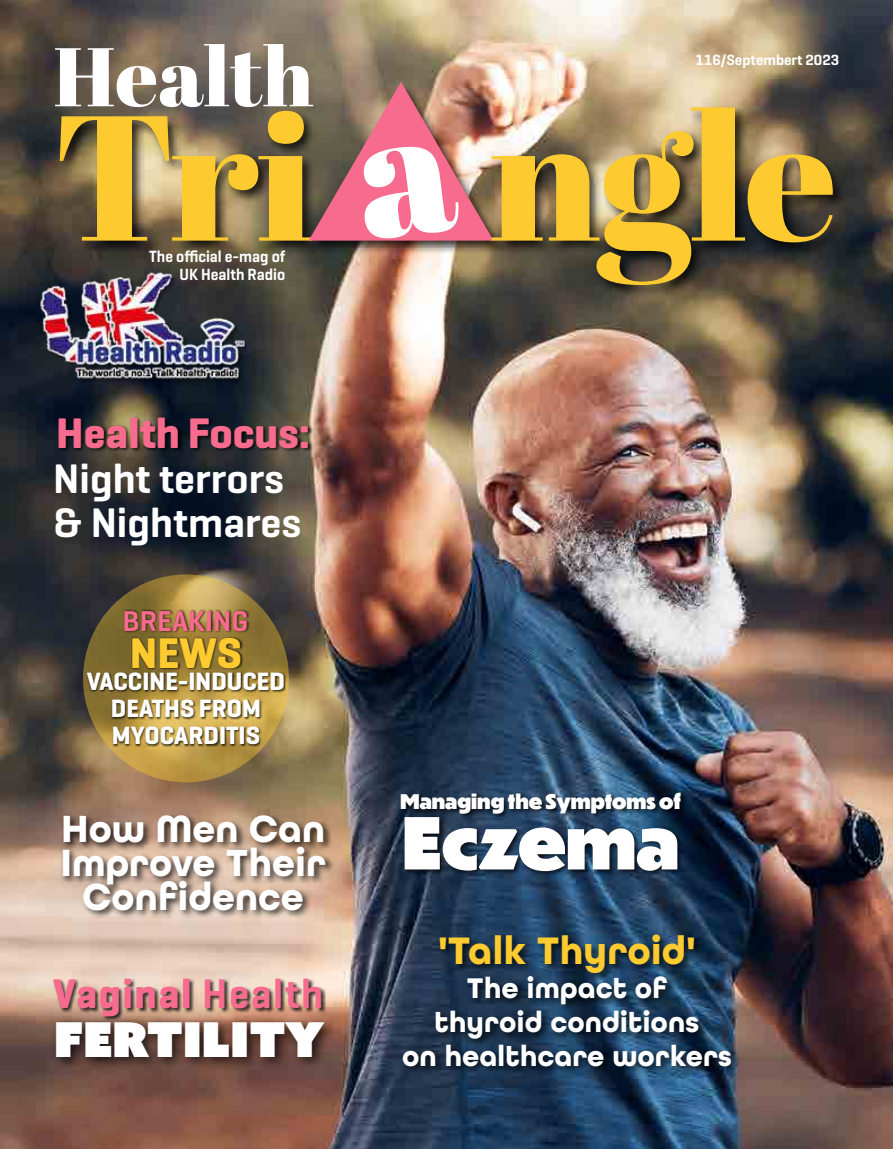
<style>
.page{position:relative;width:893px;height:1149px;background:#fff}
.page>*{position:absolute;margin:0;border:0;box-sizing:border-box;transform-origin:0 0}
.t1{font:177.45px "Abril Fatface";letter-spacing:-.01em;color:#fdcb30}
.t2{font:82.95px "Abril Fatface";color:#fff}
.t3{font:900 70.2px "Dunbar Tall";color:#fff}
.t4{font:48px "Azo Sans Uber";color:#fff}
.t5{font:700 43.8px "Geogrotesque";color:#fdcb30}
.t6{font:700 43.5px "Geogrotesque";color:#f66b8e}
.t7{font:600 42px/43.5px "Geogrotesque";color:#fff}
.t8{font:700 42px "Geogrotesque";letter-spacing:.04em;color:#f66b8e;scale:.96 1}
.t9{font:700 40.5px "All Round Gothic";color:#fdcb30}
.t10{font:700 40.05px/33.6px "All Round Gothic";color:#fff;text-align:center}
.t11{font:700 30px/33.9px "All Round Gothic";color:#fff;text-align:center}
.t12{font:600 29.1px "Geogrotesque";color:#f66b8e}
.t13{font:700 25.5px/27px "Geogrotesque";color:#fff;text-align:center}
.t14{font:900 19.8px "Dunbar Tall";color:#fff}
.t15{font:600 16.5px/18px "Geogrotesque";color:#fff;text-align:right;scale:.94 1}
.t16{font:600 15px "Geogrotesque";color:#fff}
.s1{font-weight:600}
</style>
<div class="page">
<img style="left:0;top:0;width:893px;height:1148px">
<div style="left:58px;top:81px;width:789px;height:218px;background:#000;opacity:.75"></div>
<img style="left:37px;top:246px;width:209px;height:142px">
<div style="left:401px;top:932px;width:340px;height:142px;background:#000;opacity:.75"></div>
<div style="left:400px;top:790px;width:288px;height:85px;background:#000;opacity:.75"></div>
<div style="left:60px;top:812px;width:276px;height:106px;background:#000;opacity:.75"></div>
<div style="left:58px;top:415px;width:255px;height:36px;background:#000;opacity:.75"></div>
<svg style="left:83px;top:574px;width:206px;height:208px;background:#b39448"></svg>
<div style="left:87px;top:608px;width:199px;height:138px;background:#000;opacity:.75"></div>
<div style="left:50px;top:1014px;width:288px;height:56px;background:#000;opacity:.75"></div>
<div style="left:53px;top:977px;width:273px;height:43px;background:#000;opacity:.75"></div>
<img style="left:309px;top:79px;width:185px;height:162px">
<h2 class="t2" style="left:53px;top:18px;width:262px">Health</h2>
<p class="t16" style="left:696px;top:51px;width:145px">116/Septembert 2023</p>
<h1 class="t1" style="left:53px;top:53px;width:262px">Tri</h1>
<h1 class="t1" style="left:490px;top:53px;width:349px">ngle</h1>
<p class="t15" style="left:149px;top:247px;width:146px">The official e-mag of<br>UK Health Radio</p>
<h3 class="t6" style="left:56px;top:405px;width:256px">Health Focus:</h3>
<h3 class="t7" style="left:53px;top:457px;width:250px">Night terrors &amp; Nightmares</h3>
<p class="t12" style="left:122px;top:602px;width:128px">BREAKING</p>
<h3 class="t5" style="left:130px;top:625px;width:114px">NEWS</h3>
<p class="t13" style="left:87px;top:668px;width:200px">VACCINE-INDUCED<br>DEATHS FROM<br>MYOCARDITIS</p>
<h3 class="t10" style="left:60px;top:812px;width:267px">How Men Can<br>Improve Their<br>Confidence</h3>
<h3 class="t8" style="left:53px;top:967px;width:283px">Vaginal <span class="s1">Health</span></h3>
<h3 class="t4" style="left:54px;top:1007px;width:272px">fertility</h3>
<p class="t14" style="left:400px;top:786px;width:282px">Managing the Symptoms of</p>
<h3 class="t3" style="left:402px;top:790px;width:279px">Eczema</h3>
<h3 class="t9" style="left:438px;top:925px;width:259px">'Talk Thyroid'</h3>
<p class="t11" style="left:402px;top:970px;width:331px">The impact of<br>thyroid conditions<br>on healthcare workers</p>
</div>
